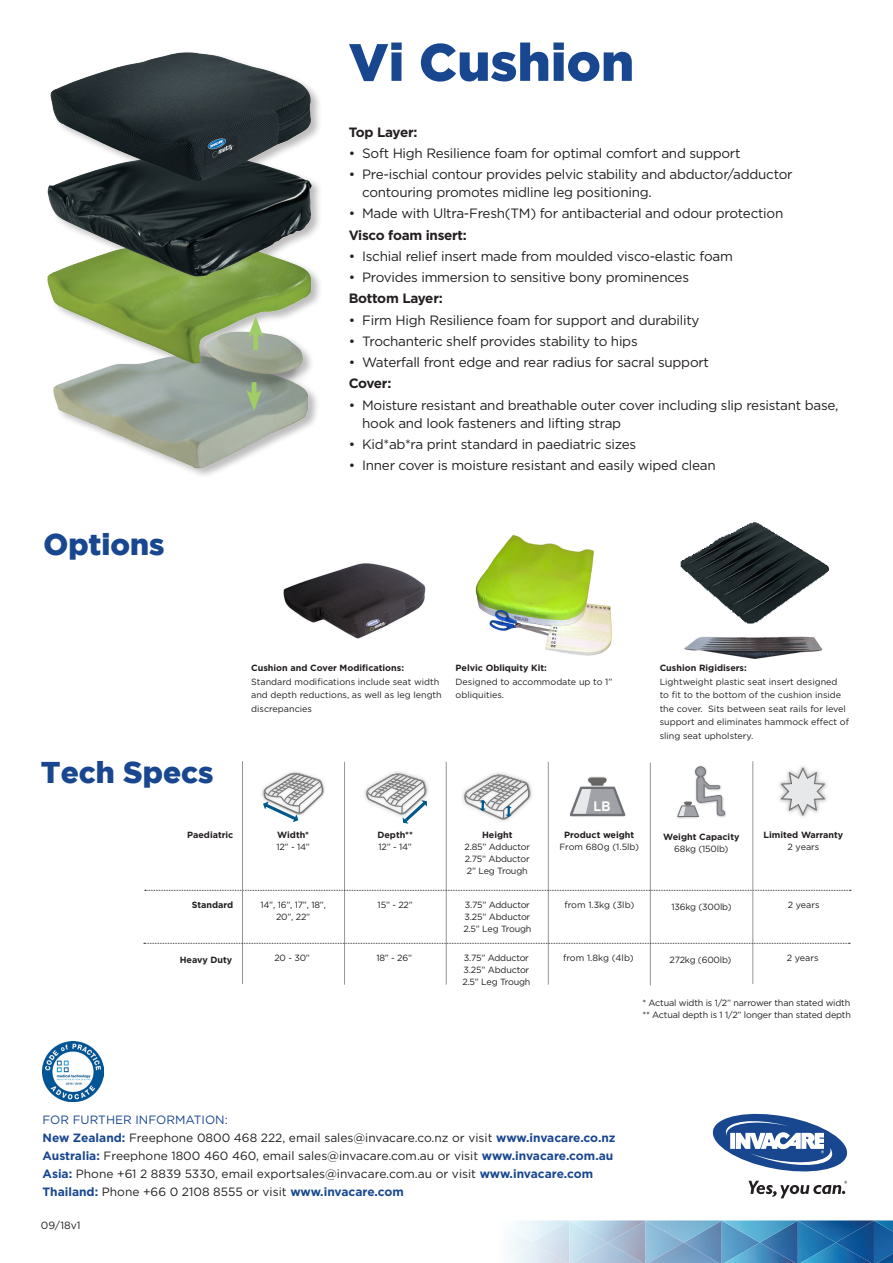
<style>
.page{position:relative;width:893px;height:1263px;background:#fff}
.page>*{position:absolute;margin:0;border:0;box-sizing:border-box;transform-origin:0 0}
.t1{font:900 52.5px "Gotham";color:#184790}
.t2{font:900 30px "Gotham";color:#184790}
.t3{font:13.5px/18px "Gotham";letter-spacing:-.02em;color:#231f20}
.t4{font:700 13.5px "Gotham";letter-spacing:-.02em;color:#231f20}
.t5{font:700 13.35px "Arial";color:#fff;scale:.95 1}
.t6{font:12px "Gotham";color:#231f20}
.t7{font:700 12px "Gotham";color:#184790}
.t8{font:12px "Gotham";color:#184790}
.t9{font:10.5px "Gotham";color:#231f20}
.t10{font:9px/13.5px "Gotham";color:#231f20}
.t11{font:9px "Gotham";letter-spacing:-.02em;color:#231f20}
.t12{font:700 9px "Gotham";color:#231f20}
.s1{font-weight:700;color:#184790}
.s2{font-weight:400;color:#231f20}
</style>
<div class="page">
<img style="left:875px;top:1239px;width:18px;height:7px">
<img style="left:875px;top:1246px;width:18px;height:17px">
<svg style="left:511px;top:1220px;width:364px;height:43px;background:#7ba9cb"></svg>
<img style="left:874px;top:1220px;width:19px;height:19px">
<svg style="left:712px;top:1113px;width:136px;height:85px"></svg>
<img style="left:43px;top:1041px;width:61px;height:61px">
<hr style="left:344px;top:762px;width:1px;height:223px;background:#939598">
<hr style="left:446px;top:762px;width:1px;height:223px;background:#939598">
<hr style="left:548px;top:762px;width:1px;height:223px;background:#939598">
<hr style="left:650px;top:762px;width:1px;height:223px;background:#939598">
<svg style="left:145px;top:890px;width:706px;height:1px"></svg>
<hr style="left:242px;top:761px;width:1px;height:223px;background:#939598">
<hr style="left:752px;top:761px;width:1px;height:223px;background:#939598">
<svg style="left:144px;top:943px;width:706px;height:1px"></svg>
<img style="left:47px;top:52px;width:273px;height:424px">
<hr style="left:252px;top:382px;width:4px;height:16px;background:#9fce66">
<svg style="left:246px;top:389px;width:16px;height:22px"></svg>
<div style="left:253px;top:329px;width:5px;height:21px;background:#9fce66"></div>
<svg style="left:248px;top:316px;width:16px;height:22px"></svg>
<img style="left:364px;top:771px;width:64px;height:28px">
<svg style="left:366px;top:773px;width:61px;height:51px"></svg>
<img style="left:462px;top:773px;width:70px;height:49px">
<svg style="left:464px;top:774px;width:67px;height:46px"></svg>
<svg style="left:569px;top:776px;width:57px;height:41px"></svg>
<img style="left:676px;top:765px;width:51px;height:54px">
<svg style="left:677px;top:766px;width:48px;height:51px"></svg>
<img style="left:696px;top:769px;width:29px;height:47px">
<img style="left:779px;top:782px;width:48px;height:20px">
<svg style="left:780px;top:766px;width:26px;height:51px"></svg>
<img style="left:781px;top:768px;width:44px;height:47px">
<img style="left:261px;top:771px;width:64px;height:27px">
<svg style="left:263px;top:772px;width:61px;height:50px"></svg>
<img style="left:681px;top:522px;width:148px;height:102px">
<img style="left:475px;top:534px;width:138px;height:122px">
<img style="left:684px;top:636px;width:139px;height:23px">
<img style="left:283px;top:563px;width:143px;height:76px">
<p class="t1" style="left:349px;top:32px;width:287px">Vi Cushion</p>
<p class="t2" style="left:43px;top:527px;width:123px">Options</p>
<p class="t4" style="left:349px;top:123px;width:70px">Top Layer:</p>
<p class="t3" style="left:349px;top:144px;width:393px">• Soft High Resilience foam for optimal comfort and support</p>
<p class="t3" style="left:362px;top:165px;width:432px;text-indent:-14px">• Pre-ischial contour provides pelvic stability and abductor/adductor contouring promotes midline leg positioning.</p>
<p class="t3" style="left:349px;top:204px;width:436px">• Made with Ultra-Fresh(TM) for antibacterial and odour protection</p>
<p class="t4" style="left:349px;top:226px;width:120px">Visco foam insert:</p>
<p class="t3" style="left:349px;top:247px;width:386px">• Ischial relief insert made from moulded visco-elastic foam</p>
<p class="t3" style="left:349px;top:268px;width:342px">• Provides immersion to sensitive bony prominences</p>
<p class="t4" style="left:349px;top:290px;width:96px">Bottom Layer:</p>
<p class="t3" style="left:349px;top:310px;width:352px">• Firm High Resilience foam for support and durability</p>
<p class="t3" style="left:349px;top:332px;width:291px">• Trochanteric shelf provides stability to hips</p>
<p class="t3" style="left:349px;top:353px;width:362px">• Waterfall front edge and rear radius for sacral support</p>
<p class="t4" style="left:349px;top:375px;width:44px">Cover:</p>
<p class="t3" style="left:362px;top:395px;width:478px;text-indent:-14px">• Moisture resistant and breathable outer cover including slip resistant base, hook and look fasteners and lifting strap</p>
<p class="t3" style="left:349px;top:435px;width:289px">• Kid*ab*ra print standard in paediatric sizes</p>
<p class="t3" style="left:349px;top:456px;width:369px">• Inner cover is moisture resistant and easily wiped clean</p>
<p class="t12" style="left:251px;top:662px;width:154px">Cushion and Cover Modifications:</p>
<p class="t10" style="left:251px;top:675px;width:192px">Standard modifications include seat width and depth reductions, as well as leg length discrepancies</p>
<p class="t12" style="left:456px;top:662px;width:93px">Pelvic Obliquity Kit:</p>
<p class="t10" style="left:456px;top:675px;width:158px">Designed to accommodate up to 1” obliquities.</p>
<p class="t2" style="left:41px;top:755px;width:174px">Tech Specs</p>
<p class="t12" style="left:187px;top:829px;width:48px">Paediatric</p>
<p class="t12" style="left:192px;top:899px;width:43px">Standard</p>
<p class="t12" style="left:277px;top:829px;width:33px">Width*</p>
<p class="t10" style="left:276px;top:840px;width:35px">12” - 14”</p>
<p class="t10" style="left:260px;top:898px;width:67px">14”, 16”, 17”, 18”,</p>
<p class="t10" style="left:276px;top:910px;width:36px">20”, 22”</p>
<p class="t5" style="left:594px;top:798px;width:19px">LB</p>
<p class="t12" style="left:377px;top:829px;width:37px">Depth**</p>
<p class="t10" style="left:378px;top:840px;width:35px">12” - 14”</p>
<p class="t12" style="left:482px;top:829px;width:32px">Height</p>
<p class="t11" style="left:464px;top:841px;width:67px">2.85” Adductor</p>
<p class="t11" style="left:465px;top:853px;width:67px">2.75” Abductor</p>
<p class="t11" style="left:467px;top:865px;width:62px">2” Leg Trough</p>
<p class="t12" style="left:564px;top:829px;width:72px">Product weight</p>
<p class="t10" style="left:559px;top:840px;width:81px">From 680g (1.5lb)</p>
<p class="t10" style="left:378px;top:898px;width:37px">15” - 22”</p>
<p class="t11" style="left:465px;top:899px;width:67px">3.75” Adductor</p>
<p class="t11" style="left:465px;top:911px;width:67px">3.25” Abductor</p>
<p class="t11" style="left:463px;top:923px;width:70px">2.5” Leg Trough</p>
<p class="t10" style="left:564px;top:898px;width:71px">from 1.3kg (3lb)</p>
<p class="t12" style="left:660px;top:662px;width:89px">Cushion Rigidisers:</p>
<p class="t10" style="left:660px;top:675px;width:191px">Lightweight plastic seat insert designed to fit to the bottom of the cushion inside the cover. Sits between seat rails for level support and eliminates hammock effect of sling seat upholstery.</p>
<p class="t12" style="left:663px;top:830px;width:78px">Weight Capacity</p>
<p class="t11" style="left:674px;top:843px;width:56px">68kg (150lb)</p>
<p class="t12" style="left:764px;top:829px;width:81px">Limited Warranty</p>
<p class="t10" style="left:787px;top:840px;width:33px">2 years</p>
<p class="t11" style="left:671px;top:901px;width:62px">136kg (300lb)</p>
<p class="t10" style="left:788px;top:898px;width:33px">2 years</p>
<p class="t12" style="left:180px;top:954px;width:54px">Heavy Duty</p>
<p class="t10" style="left:563px;top:951px;width:72px">from 1.8kg (4lb)</p>
<p class="t11" style="left:670px;top:954px;width:63px">272kg (600lb)</p>
<p class="t10" style="left:787px;top:951px;width:33px">2 years</p>
<p class="t11" style="left:642px;top:997px;width:209px">* Actual width is 1/2” narrower than stated width</p>
<p class="t11" style="left:642px;top:1009px;width:210px">** Actual depth is 1 1/2” longer than stated depth</p>
<p class="t10" style="left:274px;top:951px;width:37px">20 - 30”</p>
<p class="t10" style="left:376px;top:951px;width:37px">18” - 26”</p>
<p class="t11" style="left:464px;top:952px;width:67px">3.75” Adductor</p>
<p class="t11" style="left:464px;top:964px;width:67px">3.25” Abductor</p>
<p class="t11" style="left:462px;top:976px;width:70px">2.5” Leg Trough</p>
<p class="t8" style="left:43px;top:1112px;width:187px">FOR FURTHER INFORMATION:</p>
<p class="t6" style="left:43px;top:1130px;width:575px"><span class="s1">New Zealand:</span> Freephone 0800 468 222, email sales@invacare.co.nz or visit <span class="s1">www.invacare.co.nz</span></p>
<p class="t6" style="left:43px;top:1148px;width:572px"><span class="s1">Australia:</span> Freephone 1800 460 460, email sales@invacare.com.au or visit <span class="s1">www.invacare.com.au</span></p>
<p class="t6" style="left:43px;top:1166px;width:552px"><span class="s1">Asia:</span> Phone +61 2 8839 5330, email exportsales@invacare.com.au or visit <span class="s1">www.invacare.com</span></p>
<p class="t7" style="left:43px;top:1184px;width:363px">Thailand: <span class="s2">Phone +66 0 2108 8555 or visit</span> www.invacare.com</p>
<p class="t9" style="left:41px;top:1218px;width:41px">09/18v1</p>
</div>
